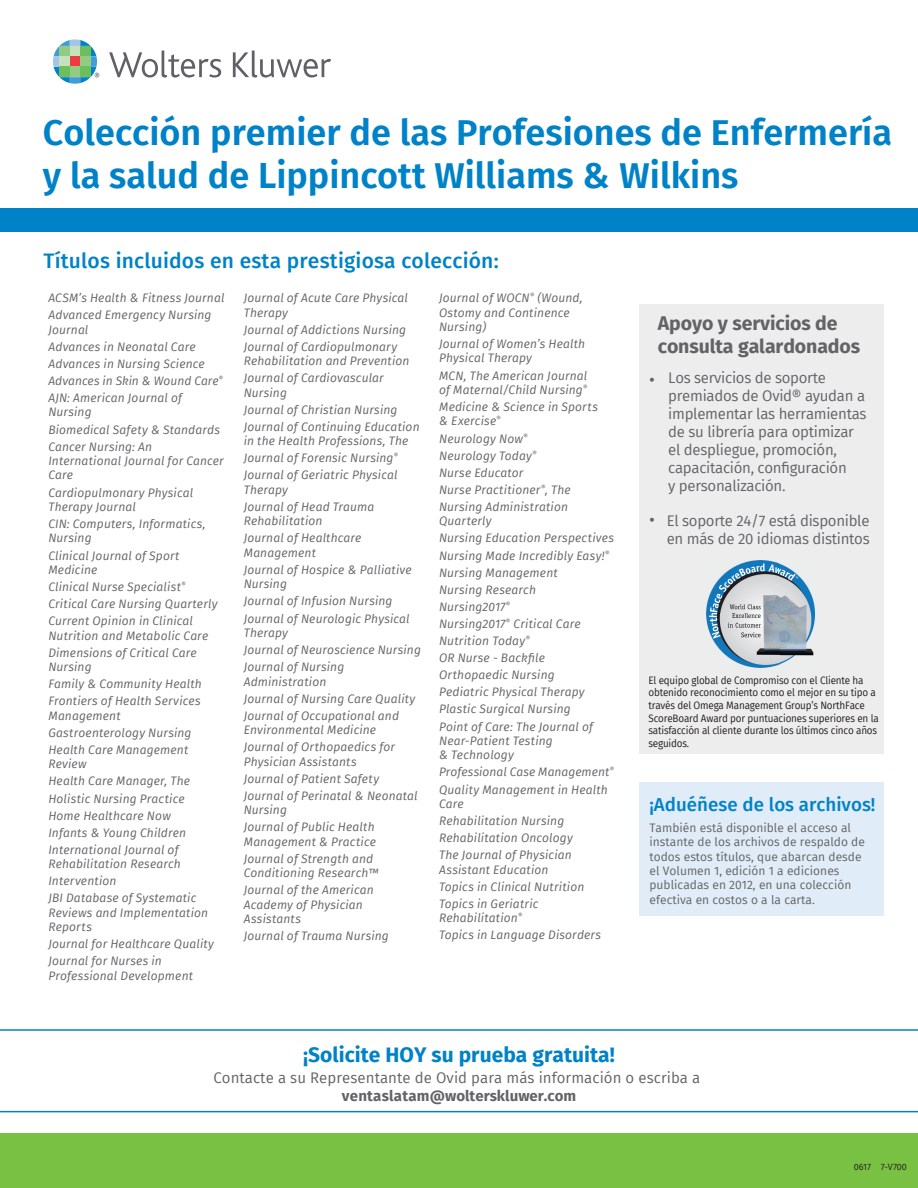
<style>
.page{position:relative;width:918px;height:1188px;background:#fff}
.page>*{position:absolute;margin:0;border:0;box-sizing:border-box;transform-origin:0 0}
.t1{font:600 36px/43.2px "Fira Sans";color:#0082c8}
.t2{font:500 21px "Fira Sans";letter-spacing:.01em;color:#0082c8}
.t3{font:700 21px "Fira Sans";color:#0082c8}
.t4{font:700 19.5px/23.4px "Fira Sans";letter-spacing:-.005em;color:#636366}
.t5{font:500 18.75px "Fira Sans";color:#0082c8}
.t6{font:15px/18px "Fira Sans";letter-spacing:-.02em;color:#636366}
.t7{font:15px "Fira Sans";letter-spacing:.005em;color:#636366}
.t8{font:700 15px "Fira Sans";color:#636366}
.t9{font:15px "Minion Pro";color:#636366}
.t10{font:italic 12px/17.1px "Fira Sans";letter-spacing:.01em;color:#636366}
.t11{font:12px/14.4px "Fira Sans";color:#636366}
.t12{font:10.5px/12.6px "Fira Sans";letter-spacing:-.02em;color:#231f20;scale:.94 1}
.t13{font:9px "Fira Sans";color:#231f20}
</style>
<div class="page">
<svg style="left:109px;top:51px;width:112px;height:27px"></svg>
<svg style="left:233px;top:51px;width:98px;height:27px"></svg>
<svg style="left:53px;top:39px;width:46px;height:45px"></svg>
<div style="left:0;top:1134px;width:918px;height:54px;background:#79c142"></div>
<div style="left:0;top:208px;width:918px;height:23px;background:#0082c8"></div>
<div style="left:640px;top:304px;width:244px;height:450px;background:#ededee"></div>
<div style="left:640px;top:782px;width:244px;height:134px;background:#e0ecf7"></div>
<img style="left:707px;top:560px;width:108px;height:107px">
<svg style="left:0;top:1029px;width:918px;height:83px"></svg>
<h1 class="t1" style="left:43px;top:108px;width:851px">Colección premier de las Profesiones de Enfermería y la salud de Lippincott Williams &amp; Wilkins</h1>
<h2 class="t2" style="left:43px;top:244px;width:457px">Títulos incluidos en esta prestigiosa colección:</h2>
<p class="t10" style="left:48px;top:289px;width:178px">ACSM’s Health &amp; Fitness Journal<br>Advanced Emergency Nursing</p>
<p class="t10" style="left:48px;top:321px;width:176px">Journal<br>Advances in Neonatal Care<br>Advances in Nursing Science<br>Advances in Skin &amp; Wound Care<sup>®<br></sup>AJN: American Journal of</p>
<p class="t10" style="left:48px;top:403px;width:173px">Nursing<br>Biomedical Safety &amp; Standards<br>Cancer Nursing: An</p>
<p class="t10" style="left:48px;top:453px;width:177px;line-height:14.4px">International Journal for Cancer<br>Care</p>
<p class="t10" style="left:48px;top:485px;width:146px;line-height:14.4px">Cardiopulmonary Physical<br>Therapy Journal</p>
<p class="t10" style="left:48px;top:516px;width:159px;line-height:14.4px">CIN: Computers, Informatics,<br>Nursing</p>
<p class="t10" style="left:48px;top:548px;width:133px;line-height:14.4px">Clinical Journal of Sport<br>Medicine</p>
<p class="t10" style="left:48px;top:578px;width:171px">Clinical Nurse Specialist<sup>®<br></sup>Critical Care Nursing Quarterly<br>Current Opinion in Clinical</p>
<p class="t10" style="left:48px;top:627px;width:161px">Nutrition and Metabolic Care<br>Dimensions of Critical Care</p>
<p class="t10" style="left:48px;top:658px;width:155px">Nursing<br>Family &amp; Community Health<br>Frontiers of Health Services</p>
<p class="t10" style="left:48px;top:707px;width:145px">Management<br>Gastroenterology Nursing<br>Health Care Management</p>
<p class="t10" style="left:48px;top:755px;width:143px">Review<br>Health Care Manager, The<br>Holistic Nursing Practice<br>Home Healthcare Now<br>Infants &amp; Young Children<br>International Journal of</p>
<p class="t10" style="left:48px;top:855px;width:149px">Rehabilitation Research<br>Intervention<br>JBI Database of Systematic</p>
<p class="t10" style="left:48px;top:905px;width:161px;line-height:14.4px">Reviews and Implementation<br>Reports</p>
<p class="t10" style="left:48px;top:935px;width:167px">Journal for Healthcare Quality<br>Journal for Nurses in</p>
<p class="t10" style="left:48px;top:967px;width:146px">Professional Development</p>
<p class="t10" style="left:244px;top:291px;width:166px;line-height:14.4px">Journal of Acute Care Physical<br>Therapy</p>
<p class="t10" style="left:244px;top:321px;width:164px">Journal of Addictions Nursing<br>Journal of Cardiopulmonary</p>
<p class="t10" style="left:244px;top:352px;width:167px">Rehabilitation and Prevention<br>Journal of Cardiovascular</p>
<p class="t10" style="left:244px;top:384px;width:177px">Nursing<br>Journal of Christian Nursing<br>Journal of Continuing Education</p>
<p class="t10" style="left:244px;top:432px;width:166px">in the Health Professions, The<br>Journal of Forensic Nursing<sup>®<br></sup>Journal of Geriatric Physical</p>
<p class="t10" style="left:244px;top:481px;width:132px">Therapy<br>Journal of Head Trauma</p>
<p class="t10" style="left:244px;top:512px;width:119px">Rehabilitation<br>Journal of Healthcare</p>
<p class="t10" style="left:244px;top:544px;width:170px">Management<br>Journal of Hospice &amp; Palliative</p>
<p class="t10" style="left:244px;top:575px;width:167px">Nursing<br>Journal of Infusion Nursing<br>Journal of Neurologic Physical</p>
<p class="t10" style="left:244px;top:624px;width:179px">Therapy<br>Journal of Neuroscience Nursing<br>Journal of Nursing</p>
<p class="t10" style="left:244px;top:673px;width:173px">Administration<br>Journal of Nursing Care Quality<br>Journal of Occupational and</p>
<p class="t10" style="left:244px;top:721px;width:153px">Environmental Medicine<br>Journal of Orthopaedics for</p>
<p class="t10" style="left:244px;top:753px;width:175px">Physician Assistants<br>Journal of Patient Safety<br>Journal of Perinatal &amp; Neonatal</p>
<p class="t10" style="left:244px;top:801px;width:132px">Nursing<br>Journal of Public Health</p>
<p class="t10" style="left:244px;top:833px;width:134px">Management &amp; Practice<br>Journal of Strength and</p>
<p class="t10" style="left:244px;top:864px;width:136px">Conditioning Research™<br>Journal of the American</p>
<p class="t10" style="left:244px;top:897px;width:121px;line-height:14.4px">Academy of Physician<br>Assistants</p>
<p class="t10" style="left:244px;top:927px;width:147px">Journal of Trauma Nursing</p>
<p class="t10" style="left:439px;top:291px;width:145px;line-height:14.4px">Journal of WOCN<sup>®</sup> (Wound,<br>Ostomy and Continence<br>Nursing)</p>
<p class="t10" style="left:439px;top:336px;width:148px;line-height:14.4px">Journal of Women’s Health<br>Physical Therapy</p>
<p class="t10" style="left:439px;top:368px;width:150px;line-height:14.4px">MCN, The American Journal of Maternal/Child Nursing<sup>®</sup></p>
<p class="t10" style="left:439px;top:399px;width:160px;line-height:14.4px">Medicine &amp; Science in Sports &amp; Exercise<sup>®</sup></p>
<p class="t10" style="left:439px;top:430px;width:133px">Neurology Now<sup>®<br></sup>Neurology Today<sup>®<br></sup>Nurse Educator<br>Nurse Practitioner<sup>®</sup>, The<br>Nursing Administration</p>
<p class="t10" style="left:439px;top:512px;width:176px">Quarterly<br>Nursing Education Perspectives<br>Nursing Made Incredibly Easy!<sup>®<br></sup>Nursing Management<br>Nursing Research<br>Nursing2017<sup>®<br></sup>Nursing2017<sup>®</sup> Critical Care<br>Nutrition Today<sup>®<br></sup>OR Nurse - Backfile<br>Orthopaedic Nursing<br>Pediatric Physical Therapy<br>Plastic Surgical Nursing<br>Point of Care: The Journal of</p>
<p class="t10" style="left:439px;top:733px;width:115px;line-height:14.4px">Near-Patient Testing &amp; Technology</p>
<p class="t10" style="left:439px;top:763px;width:177px">Professional Case Management<sup>®<br></sup>Quality Management in Health</p>
<p class="t10" style="left:439px;top:795px;width:135px">Care<br>Rehabilitation Nursing<br>Rehabilitation Oncology<br>The Journal of Physician</p>
<p class="t10" style="left:439px;top:861px;width:147px">Assistant Education<br>Topics in Clinical Nutrition<br>Topics in Geriatric</p>
<p class="t10" style="left:439px;top:909px;width:163px">Rehabilitation<sup>®<br></sup>Topics in Language Disorders</p>
<h3 class="t4" style="left:658px;top:310px;width:204px">Apoyo y servicios de consulta galardonados</h3>
<p class="t6" style="left:668px;top:369px;width:200px">Los servicios de soporte premiados de Ovid® ayudan a implementar las herramientas de su librería para optimizar el despliegue, promoción, capacitación, configuración<br>y personalización.</p>
<p class="t6" style="left:667px;top:511px;width:205px">El soporte 24/7 está disponible en más de 20 idiomas distintos</p>
<p class="t9" style="left:649px;top:368px;width:7px">•</p>
<p class="t9" style="left:649px;top:508px;width:7px">•</p>
<p class="t12" style="left:649px;top:674px;width:246px">El equipo global de Compromiso con el Cliente ha obtenido reconocimiento como el mejor en su tipo a través del Omega Management Group’s NorthFace ScoreBoard Award por puntuaciones superiores en la satisfacción al cliente durante los últimos cinco años seguidos.</p>
<h3 class="t5" style="left:649px;top:789px;width:228px">¡Aduéñese de los archivos!</h3>
<p class="t11" style="left:649px;top:820px;width:217px">También está disponible el acceso al instante de los archivos de respaldo de todos estos títulos, que abarcan desde el Volumen 1, edición 1 a ediciones publicadas en 2012, en una colección efectiva en costos o a la carta.</p>
<h2 class="t3" style="left:303px;top:1037px;width:313px">¡Solicite HOY su prueba gratuita!</h2>
<p class="t7" style="left:213px;top:1067px;width:488px">Contacte a su Representante de Ovid para más información o escriba a</p>
<p class="t8" style="left:342px;top:1083px;width:236px">ventaslatam@wolterskluwer.com</p>
<p class="t13" style="left:854px;top:1161px;width:55px">0617 7-V700</p>
</div>
